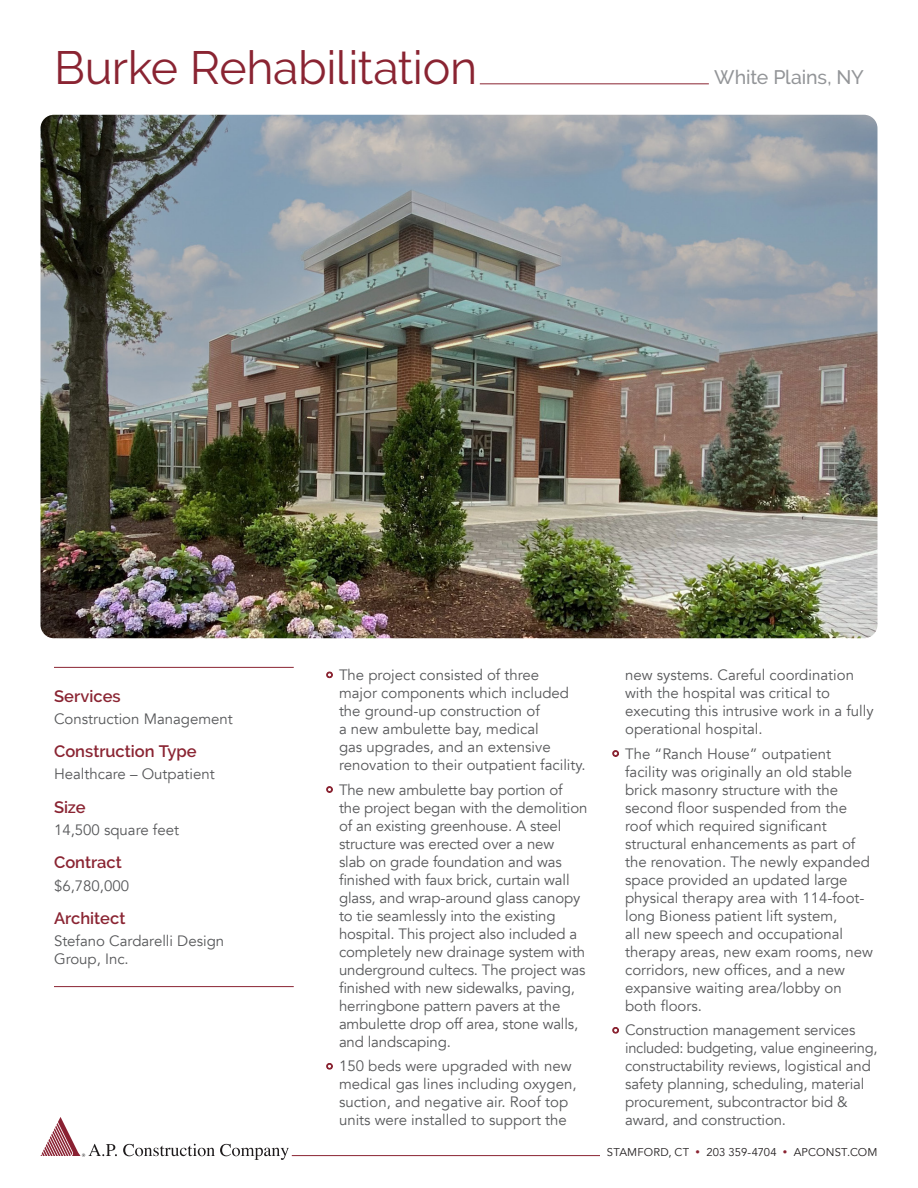
<style>
.page{position:relative;width:918px;height:1188px;background:#fff}
.page>*{position:absolute;margin:0;border:0;box-sizing:border-box;transform-origin:0 0}
.Head{font:46.5px "Raleway";letter-spacing:-.01em;color:#8a2432}
.Location{font:500 19.5px "Raleway";letter-spacing:-.005em;color:#939598}
.Subhead{font:600 16.5px "Raleway";color:#8a2432}
.Subhead_START{font:600 16.5px "Raleway";letter-spacing:.005em;color:#8a2432}
.Sidebar_END{font:15px/18px "Avenir";color:#57585a}
.Sidebar{font:15px "Avenir";color:#57585a}
.t1{font:11.25px "Avenir";letter-spacing:.015em;color:#231f20}
.s1{font-size:9px;color:#8a2432}
</style>
<div class="page">
<hr style="left:292px;top:1155px;width:564px;height:1px;background:#8a2432">
<svg style="left:41px;top:1117px;width:76px;height:40px"></svg>
<svg style="left:123px;top:1144px;width:166px;height:16px"></svg>
<div style="left:600px;top:1145px;width:278px;height:13px;background:#fff"></div>
<hr style="left:54px;top:667px;width:240px;height:1px;background:#8a2432">
<hr style="left:54px;top:986px;width:240px;height:1px;background:#8a2432">
<img style="left:40px;top:115px;width:838px;height:523px">
<hr style="left:54px;top:83px;width:810px;height:1px;background:#8a2432">
<hr style="left:54px;top:82px;width:426px;height:3px;background:#fff">
<hr style="left:709px;top:82px;width:158px;height:3px;background:#fff">
<p class="Head" style="left:54px;top:41px;width:425px">Burke Rehabilitation</p>
<p class="Location" style="left:714px;top:66px;width:151px">White Plains, NY</p>
<p class="Subhead_START" style="left:54px;top:686px;width:68px">Services</p>
<p class="Sidebar" style="left:54px;top:710px;width:180px">Construction Management</p>
<p class="Subhead" style="left:54px;top:742px;width:144px">Construction Type</p>
<p class="Sidebar" style="left:54px;top:765px;width:162px">Healthcare – Outpatient</p>
<p class="Subhead" style="left:54px;top:797px;width:33px">Size</p>
<p class="Sidebar" style="left:54px;top:821px;width:127px">14,500 square feet</p>
<p class="Subhead" style="left:54px;top:853px;width:69px">Contract</p>
<p class="Sidebar" style="left:54px;top:877px;width:77px">$6,780,000</p>
<p class="Subhead" style="left:54px;top:909px;width:73px">Architect</p>
<p class="Sidebar_END" style="left:54px;top:932px;width:172px">Stefano Cardarelli Design<br>Group, Inc.</p>
<p class="Sidebar_END" style="left:339px;top:666px;width:248px">The project consisted of three<br>major components which included the ground-up construction of<br>a new ambulette bay, medical<br>gas upgrades, and an extensive renovation to their outpatient facility.</p>
<p class="Sidebar_END" style="left:339px;top:781px;width:250px">The new ambulette bay portion of the project began with the demolition of an existing greenhouse. A steel structure was erected over a new<br>slab on grade foundation and was finished with faux brick, curtain wall glass, and wrap-around glass canopy to tie seamlessly into the existing hospital. This project also included a completely new drainage system with underground cultecs. The project was finished with new sidewalks, paving, herringbone pattern pavers at the ambulette drop off area, stone walls, and landscaping.</p>
<p class="Sidebar_END" style="left:339px;top:1058px;width:239px">150 beds were upgraded with new medical gas lines including oxygen, suction, and negative air. Roof top units were installed to support the</p>
<p class="Sidebar_END" style="left:625px;top:666px;width:250px">new systems. Careful coordination with the hospital was critical to executing this intrusive work in a fully operational hospital.</p>
<p class="Sidebar_END" style="left:625px;top:745px;width:249px">The “Ranch House” outpatient facility was originally an old stable brick masonry structure with the second floor suspended from the roof which required significant structural enhancements as part of the renovation. The newly expanded space provided an updated large physical therapy area with 114-foot&shy;long Bioness patient lift system,<br>all new speech and occupational therapy areas, new exam rooms, new corridors, new offices, and a new expansive waiting area/lobby on both floors.</p>
<p class="Sidebar_END" style="left:625px;top:1022px;width:254px">Construction management services included: budgeting, value engineering, constructability reviews, logistical and safety planning, scheduling, material procurement, subcontractor bid &amp; award, and construction.</p>
<p class="t1" style="left:607px;top:1145px;width:272px">STAMFORD, CT <span class="s1">•</span> 203 359-4704 <span class="s1">•</span> APCONST.COM</p>
</div>
